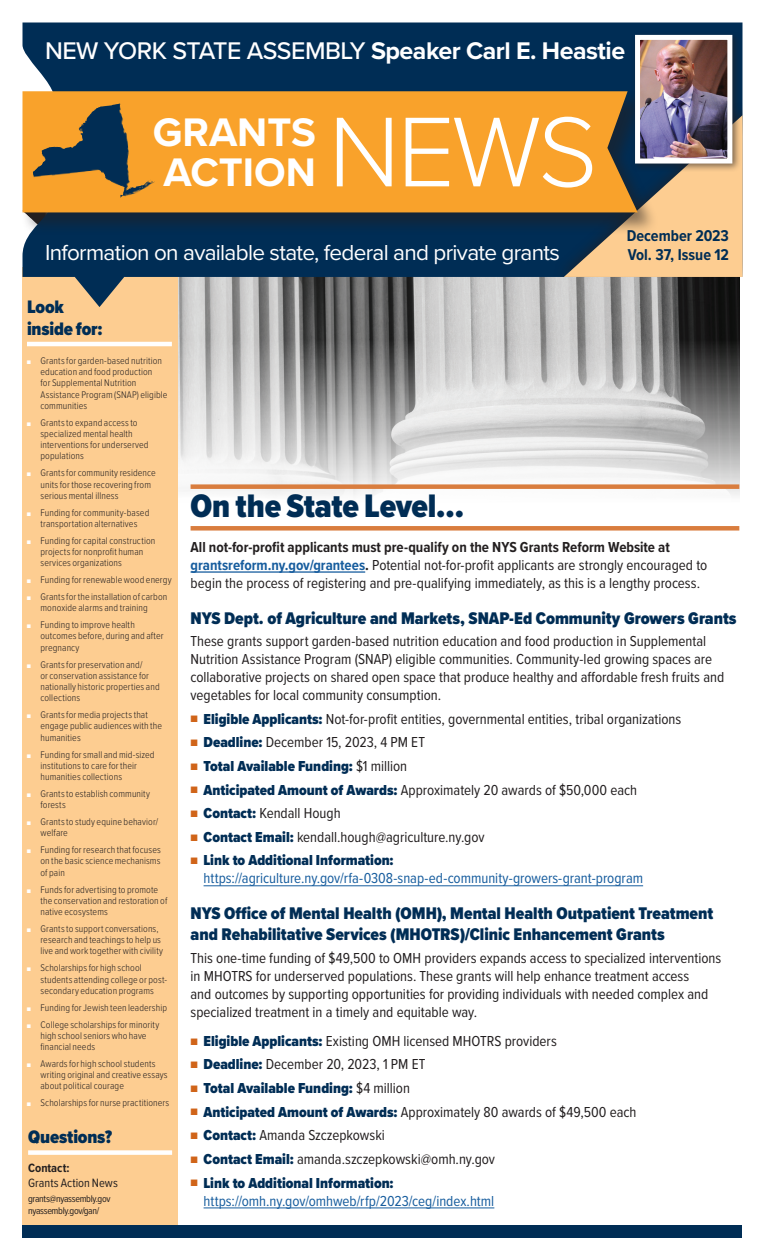
<style>
.page{position:relative;width:765px;height:1260px;background:#fff}
.page>*{position:absolute;margin:0;border:0;box-sizing:border-box;transform-origin:0 0}
.t1{font:300 102.75px "Proxima Nova";color:#fff}
.t2{font:700 41.38px/40.2px "Proxima Nova";color:#fff}
.t3{font:900 33.75px "Proxima Nova Cond";letter-spacing:-.005em;color:#002d55}
.t4{font:500 25px "Proxima Nova";letter-spacing:-.02em;color:#fff}
.t5{font:22.5px "Proxima Nova";letter-spacing:-.03em;color:#fff}
.t6{font:900 18.75px/21.2px "Proxima Nova Cond";letter-spacing:-.005em;color:#002d55}
.t7{font:900 17.5px/21px "Proxima Nova Cond";color:#002d55}
.t8{font:700 16.25px/18.8px "Proxima Nova Cond";color:#002d55}
.t9{font:15px/18px "Proxima Nova Cond";color:#231f20}
.t10{font:15px/18px "Proxima Nova Cond";color:#175d9e}
.t11{font:900 15px "Proxima Nova Cond";color:#002d55}
.t12{font:12.5px "Proxima Nova Cond";letter-spacing:.005em;color:#231f20}
.t13{font:700 12.5px "Proxima Nova Cond";color:#231f20}
.t14{font:300 10px/11.2px "Proxima Nova Cond";letter-spacing:.01em;color:#231f20}
.t15{font:10px/11.2px "Proxima Nova Cond";letter-spacing:-.035em;color:#231f20}
.s1{font-weight:700}
.s2{font-weight:400;font-size:6.25px;color:#fff}
.s3{font-weight:700;color:#175d9e}
.s4{font-size:11.25px;color:#d06419}
.s5{font-weight:900;color:#002d55}
.s6{font-weight:400;font-size:11.25px;color:#d06419}
.s7{font-weight:400;color:#231f20}
</style>
<div class="page">
<img style="left:178px;top:307px;width:561px;height:189px">
<div style="left:23px;top:267px;width:155px;height:971px;background:#fdcd91"></div>
<svg style="left:22px;top:23px;width:720px;height:284px;fill:#002d55"></svg>
<svg style="left:564px;top:172px;width:178px;height:105px"></svg>
<hr style="left:27px;top:342px;width:145px;height:4px;background:#fff">
<div style="left:22px;top:90px;width:637px;height:145px;background:#231f20;opacity:.54"></div>
<svg style="left:23px;top:91px;width:615px;height:121px;fill:#f9a22b"></svg>
<img style="left:87px;top:103px;width:33px;height:16px">
<div style="left:28px;top:1150px;width:144px;height:5px;background:#fff"></div>
<div style="left:22px;top:1225px;width:720px;height:13px;background:#002d55"></div>
<div style="left:191px;top:484px;width:548px;height:5px;background:#d97d3e"></div>
<div style="left:191px;top:526px;width:548px;height:5px;background:#d97d3e"></div>
<hr style="left:191px;top:571px;width:174px;height:2px;background:#175d9e">
<hr style="left:204px;top:885px;width:439px;height:1px;background:#175d9e">
<hr style="left:204px;top:1208px;width:290px;height:1px;background:#175d9e">
<div style="left:630px;top:30px;width:112px;height:142px;background:#231f20;opacity:.6"></div>
<img style="left:641px;top:41px;width:85px;height:117px">
<div style="left:635px;top:35px;width:97px;height:129px;border:5px solid #fff"></div>
<h3 class="t4" style="left:45px;top:32px;width:582px">NEW YORK STATE ASSEMBLY <span class="s1">Speaker Carl E. Heastie</span></h3>
<h2 class="t2" style="left:153px;top:111px;width:165px">GRANTS<br>ACTION</h2>
<h1 class="t1" style="left:328px;top:75px;width:271px">NEWS</h1>
<h3 class="t8" style="left:627px;top:226px;width:104px">December 2023<br>Vol. 37, Issue 12</h3>
<h3 class="t5" style="left:45px;top:236px;width:516px">Information on available state, federal and private grants</h3>
<h3 class="t6" style="left:27px;top:296px;width:77px">Look inside for:</h3>
<p class="t14" style="left:41px;top:354px;width:128px;text-indent:-14px"><span class="s2">■</span> Grants for garden-based nutrition education and food production<br>for Supplemental Nutrition<br>Assistance Program (SNAP) eligible communities</p>
<p class="t14" style="left:41px;top:416px;width:110px;text-indent:-14px"><span class="s2">■</span> Grants to expand access to specialized mental health interventions for underserved populations</p>
<p class="t14" style="left:41px;top:467px;width:117px;text-indent:-14px"><span class="s2">■</span> Grants for community residence units for those recovering from serious mental illness</p>
<p class="t14" style="left:27px;top:506px;width:124px;text-align:center"><span class="s2">■</span> Funding for community-based transportation alternatives</p>
<p class="t14" style="left:41px;top:534px;width:116px;text-indent:-14px"><span class="s2">■</span> Funding for capital construction projects for nonprofit human services organizations</p>
<p class="t14" style="left:27px;top:574px;width:146px"><span class="s2">■</span> Funding for renewable wood energy</p>
<p class="t14" style="left:41px;top:591px;width:128px;text-indent:-14px"><span class="s2">■</span> Grants for the installation of carbon monoxide alarms and training</p>
<p class="t14" style="left:41px;top:619px;width:125px;text-indent:-14px"><span class="s2">■</span> Funding to improve health outcomes before, during and after pregnancy</p>
<p class="t14" style="left:41px;top:658px;width:121px;text-indent:-14px"><span class="s2">■</span> Grants for preservation and/<br>or conservation assistance for nationally historic properties and collections</p>
<p class="t14" style="left:41px;top:709px;width:123px;text-indent:-14px"><span class="s2">■</span> Grants for media projects that engage public audiences with the humanities</p>
<p class="t14" style="left:41px;top:748px;width:116px;text-indent:-14px"><span class="s2">■</span> Funding for small and mid-sized institutions to care for their humanities collections</p>
<p class="t14" style="left:41px;top:787px;width:111px;text-indent:-14px"><span class="s2">■</span> Grants to establish community forests</p>
<p class="t14" style="left:41px;top:816px;width:119px;text-indent:-14px"><span class="s2">■</span> Grants to study equine behavior/ welfare</p>
<p class="t14" style="left:41px;top:844px;width:122px;text-align:justify;text-indent:-14px"><span class="s2">■</span> Funding for research that focuses on the basic science mechanisms of pain</p>
<p class="t14" style="left:41px;top:883px;width:128px;text-indent:-14px"><span class="s2">■</span> Funds for advertising to promote the conservation and restoration of native ecosystems</p>
<p class="t14" style="left:41px;top:922px;width:124px;text-indent:-14px"><span class="s2">■</span> Grants to support conversations, research and teachings to help us live and work together with civility</p>
<p class="t14" style="left:41px;top:962px;width:128px;text-indent:-14px"><span class="s2">■</span> Scholarships for high school students attending college or post&shy;secondary education programs</p>
<p class="t14" style="left:27px;top:1001px;width:142px"><span class="s2">■</span> Funding for Jewish teen leadership</p>
<p class="t14" style="left:41px;top:1018px;width:120px;text-indent:-14px"><span class="s2">■</span> College scholarships for minority high school seniors who have financial needs</p>
<p class="t14" style="left:41px;top:1057px;width:129px;text-indent:-14px"><span class="s2">■</span> Awards for high school students writing original and creative essays about political courage</p>
<p class="t14" style="left:27px;top:1097px;width:144px"><span class="s2">■</span> Scholarships for nurse practitioners</p>
<h3 class="t3" style="left:191px;top:481px;width:275px">On the State Level…</h3>
<p class="t9" style="left:191px;top:537px;width:518px"><span class="s1">All not-for-profit applicants must pre-qualify on the NYS Grants Reform Website at </span><span class="s3">grantsreform.ny.gov/grantees</span><span class="s1">.</span> Potential not-for-profit applicants are strongly encouraged to begin the process of registering and pre-qualifying immediately, as this is a lengthy process.</p>
<h3 class="t7" style="left:191px;top:607px;width:548px">NYS Dept. of Agriculture and Markets, SNAP-Ed Community Growers Grants</h3>
<p class="t9" style="left:191px;top:631px;width:535px">These grants support garden-based nutrition education and food production in Supplemental Nutrition Assistance Program (SNAP) eligible communities. Community-led growing spaces are collaborative projects on shared open space that produce healthy and affordable fresh fruits and vegetables for local community consumption.</p>
<h3 class="t9" style="left:191px;top:709px;width:492px"><span class="s4">■</span> <span class="s5">Eligible Applicants:</span> Not-for-profit entities, governmental entities, tribal organizations</h3>
<h3 class="t9" style="left:191px;top:733px;width:236px"><span class="s4">■</span> <span class="s5">Deadline:</span> December 15, 2023, 4 PM ET</h3>
<h3 class="t11" style="left:191px;top:755px;width:218px"><span class="s6">■</span> Total Available Funding: <span class="s7">$1 million</span></h3>
<h3 class="t9" style="left:191px;top:780px;width:448px"><span class="s4">■</span> <span class="s5">Anticipated Amount of Awards:</span> Approximately 20 awards of $50,000 each</h3>
<h3 class="t9" style="left:191px;top:804px;width:152px"><span class="s4">■</span> <span class="s5">Contact:</span> Kendall Hough</h3>
<h3 class="t9" style="left:191px;top:827px;width:296px"><span class="s4">■</span> <span class="s5">Contact Email:</span> kendall.hough@agriculture.ny.gov</h3>
<h3 class="t10" style="left:204px;top:851px;width:441px;text-indent:-13px"><span class="s4">■</span> <span class="s5">Link to Additional Information: </span>https://agriculture.ny.gov/rfa-0308-snap-ed-community-growers-grant-program</h3>
<h3 class="t7" style="left:191px;top:903px;width:524px">NYS Office of Mental Health (OMH), Mental Health Outpatient Treatment and Rehabilitative Services (MHOTRS)/Clinic Enhancement Grants</h3>
<p class="t9" style="left:191px;top:948px;width:532px">This one-time funding of $49,500 to OMH providers expands access to specialized interventions in MHOTRS for underserved populations. These grants will help enhance treatment access<br>and outcomes by supporting opportunities for providing individuals with needed complex and specialized treatment in a timely and equitable way.</p>
<h3 class="t9" style="left:191px;top:1031px;width:368px"><span class="s4">■</span> <span class="s5">Eligible Applicants:</span> Existing OMH licensed MHOTRS providers</h3>
<h3 class="t9" style="left:191px;top:1055px;width:236px"><span class="s4">■</span> <span class="s5">Deadline:</span> December 20, 2023, 1 PM ET</h3>
<h3 class="t11" style="left:191px;top:1077px;width:221px"><span class="s6">■</span> Total Available Funding: <span class="s7">$4 million</span></h3>
<h3 class="t9" style="left:191px;top:1102px;width:447px"><span class="s4">■</span> <span class="s5">Anticipated Amount of Awards:</span> Approximately 80 awards of $49,500 each</h3>
<h3 class="t9" style="left:191px;top:1126px;width:196px"><span class="s4">■</span> <span class="s5">Contact:</span> Amanda Szczepkowski</h3>
<h3 class="t9" style="left:191px;top:1149px;width:306px"><span class="s4">■</span> <span class="s5">Contact Email:</span> amanda.szczepkowski@omh.ny.gov</h3>
<h3 class="t10" style="left:204px;top:1173px;width:292px;text-indent:-13px"><span class="s4">■</span> <span class="s5">Link to Additional Information: </span>https://omh.ny.gov/omhweb/rfp/2023/ceg/index.html</h3>
<h3 class="t6" style="left:28px;top:1126px;width:86px">Questions?</h3>
<p class="t13" style="left:28px;top:1159px;width:43px">Contact:</p>
<p class="t12" style="left:28px;top:1174px;width:91px">Grants Action News</p>
<p class="t15" style="left:28px;top:1193px;width:84px">grants@nyassembly.gov nyassembly.gov/gan/</p>
</div>
